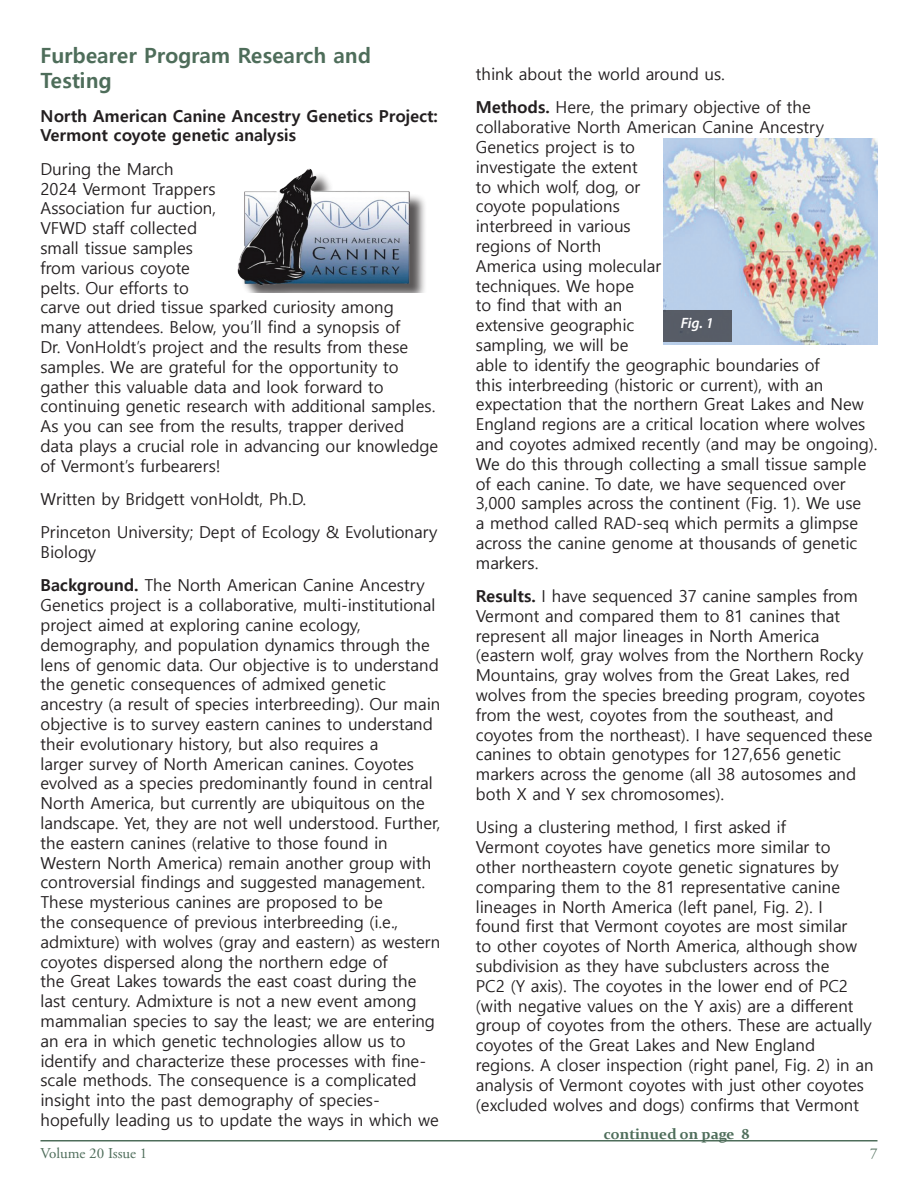
<style>
.page{position:relative;width:918px;height:1188px;background:#fff}
.page>*{position:absolute;margin:0;border:0;box-sizing:border-box;transform-origin:0 0}
.t1{font:700 21px/25.2px "Malgun Gothic";color:#4e6d5a}
.t2{font:16.5px/19.8px "Malgun Gothic";color:#231f20}
.t3{font:700 16.5px/19.8px "Malgun Gothic";color:#231f20}
.t4{font:700 15px "Constantia";color:#4e6d5a}
.t5{font:15px "Adobe Garamond Pro";color:#4e6d5a}
.t6{font:italic 600 15px "Myriad Pro";color:#fff}
.s1{font-weight:700}
</style>
<div class="page">
<hr style="left:40px;top:1140px;width:838px;height:2px;background:#4e6d5a">
<img style="left:237px;top:168px;width:188px;height:125px">
<img style="left:663px;top:138px;width:215px;height:207px">
<div style="left:663px;top:310px;width:68px;height:32px;background:#575c66"></div>
<p class="t1" style="left:40px;top:43px;width:332px">Furbearer Program Research and<br>Testing</p>
<p class="t3" style="left:40px;top:106px;width:399px">North American Canine Ancestry Genetics Project:<br>Vermont coyote genetic analysis</p>
<p class="t2" style="left:40px;top:159px;width:399px">During the March<br>2024 Vermont Trappers<br>Association fur auction,<br>VFWD staff collected<br>small tissue samples<br>from various coyote<br>pelts. Our efforts to<br>carve out dried tissue sparked curiosity among many attendees. Below, you’ll find a synopsis of<br>Dr. VonHoldt’s project and the results from these samples. We are grateful for the opportunity to gather this valuable data and look forward to continuing genetic research with additional samples.<br>As you can see from the results, trapper derived data plays a crucial role in advancing our knowledge of Vermont’s furbearers!</p>
<p class="t2" style="left:40px;top:490px;width:267px">Written by Bridgett vonHoldt, Ph.D.</p>
<p class="t2" style="left:40px;top:523px;width:398px">Princeton University; Dept of Ecology &amp; Evolutionary<br>Biology</p>
<p class="t2" style="left:40px;top:576px;width:401px"><span class="s1">Background.</span> The North American Canine Ancestry Genetics project is a collaborative, multi-institutional project aimed at exploring canine ecology, demography, and population dynamics through the lens of genomic data. Our objective is to understand the genetic consequences of admixed genetic ancestry (a result of species interbreeding). Our main objective is to survey eastern canines to understand their evolutionary history, but also requires a<br>larger survey of North American canines. Coyotes evolved as a species predominantly found in central North America, but currently are ubiquitous on the landscape. Yet, they are not well understood. Further, the eastern canines (relative to those found in Western North America) remain another group with controversial findings and suggested management.<br>These mysterious canines are proposed to be<br>the consequence of previous interbreeding (i.e., admixture) with wolves (gray and eastern) as western coyotes dispersed along the northern edge of<br>the Great Lakes towards the east coast during the last century. Admixture is not a new event among mammalian species to say the least; we are entering an era in which genetic technologies allow us to identify and characterize these processes with fine&shy;scale methods. The consequence is a complicated insight into the past demography of species&shy;hopefully leading us to update the ways in which we</p>
<p class="t2" style="left:476px;top:64px;width:251px">think about the world around us.</p>
<p class="t2" style="left:476px;top:98px;width:403px"><span class="s1">Methods.</span> Here, the primary objective of the collaborative North American Canine Ancestry Genetics project is to<br>investigate the extent<br>to which wolf, dog, or<br>coyote populations<br>interbreed in various<br>regions of North<br>America using molecular<br>techniques. We hope<br>to find that with an<br>extensive geographic<br>sampling, we will be<br>able to identify the geographic boundaries of<br>this interbreeding (historic or current), with an expectation that the northern Great Lakes and New England regions are a critical location where wolves and coyotes admixed recently (and may be ongoing).<br>We do this through collecting a small tissue sample of each canine. To date, we have sequenced over 3,000 samples across the continent (Fig. 1). We use<br>a method called RAD-seq which permits a glimpse across the canine genome at thousands of genetic markers.</p>
<p class="t2" style="left:476px;top:586px;width:398px"><span class="s1">Results.</span> I have sequenced 37 canine samples from Vermont and compared them to 81 canines that represent all major lineages in North America (eastern wolf, gray wolves from the Northern Rocky Mountains, gray wolves from the Great Lakes, red wolves from the species breeding program, coyotes from the west, coyotes from the southeast, and coyotes from the northeast). I have sequenced these canines to obtain genotypes for 127,656 genetic markers across the genome (all 38 autosomes and both X and Y sex chromosomes).</p>
<p class="t2" style="left:476px;top:818px;width:399px">Using a clustering method, I first asked if<br>Vermont coyotes have genetics more similar to other northeastern coyote genetic signatures by comparing them to the 81 representative canine lineages in North America (left panel, Fig. 2). I<br>found first that Vermont coyotes are most similar<br>to other coyotes of North America, although show subdivision as they have subclusters across the<br>PC2 (Y axis). The coyotes in the lower end of PC2 (with negative values on the Y axis) are a different group of coyotes from the others. These are actually coyotes of the Great Lakes and New England regions. A closer inspection (right panel, Fig. 2) in an analysis of Vermont coyotes with just other coyotes (excluded wolves and dogs) confirms that Vermont</p>
<p class="t4" style="left:604px;top:1123px;width:147px">continued on page 8</p>
<p class="t6" style="left:681px;top:314px;width:34px">Fig. 1</p>
<p class="t5" style="left:40px;top:1145px;width:108px">Volume 20 Issue 1</p>
<p class="t5" style="left:870px;top:1145px;width:9px">7</p>
</div>
